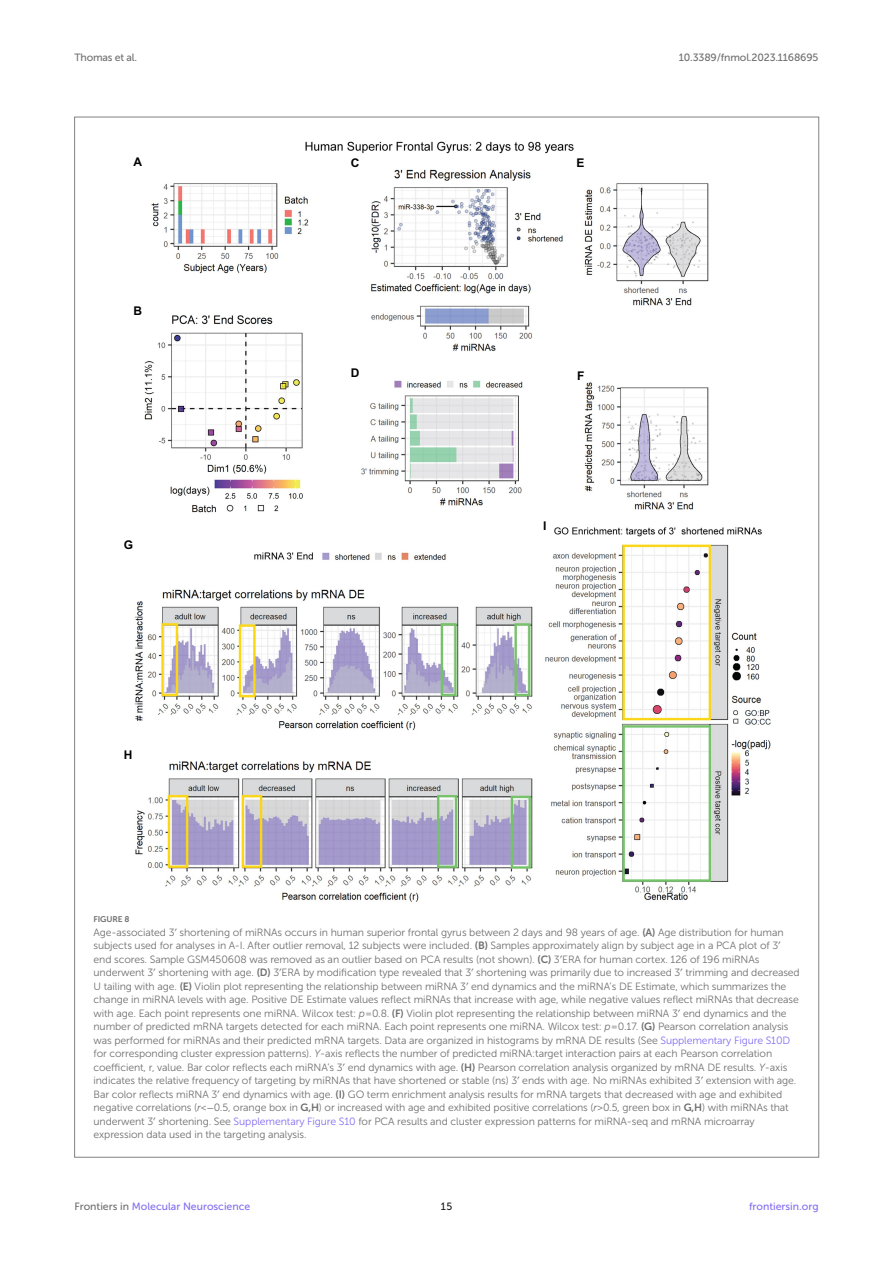
<style>
.page{position:relative;width:893px;height:1263px;background:#fff}
.page>*{position:absolute;margin:0;border:0;box-sizing:border-box;transform-origin:0 0}
.t1{font:700 12px "Arial";color:#000}
.FIG_LEG{font:10.5px/13.5px "Museo Sans 300";letter-spacing:-.01em;color:#706f70}
.t2{font:10.5px "Museo Sans 500";color:#856df0}
.t3{font:10.5px "Museo Sans 500";letter-spacing:-.015em;color:#706f70}
.t4{font:10.5px "Museo Sans 500";color:#1b1c1b}
.FIG_HD{font:8.25px "Museo Sans 700";letter-spacing:-.01em;color:#706f70}
.s1{font-family:"Gentium Plus"}
.s2{font-family:"Museo Sans 700"}
.s3{font-style:italic}
.s4{color:#856df0}
.s5{font-family:"STIX General"}
.s6{color:#706f70}
</style>
<div class="page">
<img style="left:135px;top:141px;width:636px;height:761px">
<p class="t3" style="left:74px;top:51px;width:64px">Thomas et al.</p>
<p class="t3" style="left:679px;top:51px;width:141px">10.3389/fnmol.2023.1168695</p>
<p class="t1" style="left:134px;top:153px;width:10px">A</p>
<p class="t1" style="left:134px;top:303px;width:10px">B</p>
<p class="t1" style="left:124px;top:537px;width:11px">G</p>
<p class="t1" style="left:124px;top:747px;width:10px">H</p>
<p class="t1" style="left:351px;top:155px;width:10px">C</p>
<p class="t1" style="left:351px;top:365px;width:10px">D</p>
<p class="t1" style="left:577px;top:154px;width:10px">E</p>
<p class="t1" style="left:577px;top:367px;width:9px">F</p>
<p class="t1" style="left:543px;top:518px;width:5px">I</p>
<p class="FIG_HD" style="left:94px;top:915px;width:37px">FIGURE 8</p>
<p class="FIG_LEG" style="left:94px;top:925px;width:708px">Age-associated 3<span class="s1">′</span> shortening of miRNAs occurs in human superior frontal gyrus between 2 days and 98 years of age. <span class="s2">(A)</span> Age distribution for human subjects used for analyses in A-I. After outlier removal, 12 subjects were included. <span class="s2">(B)</span> Samples approximately align by subject age in a PCA plot of 3<span class="s1">′ </span>end scores. Sample GSM450608 was removed as an outlier based on PCA results (not shown). <span class="s2">(C)</span> 3<span class="s1">′</span>ERA for human cortex. 126 of 196 miRNAs underwent 3<span class="s1">′</span> shortening with age. <span class="s2">(D)</span> 3<span class="s1">′</span>ERA by modification type revealed that 3<span class="s1">′</span> shortening was primarily due to increased 3<span class="s1">′</span> trimming and decreased U tailing with age. <span class="s2">(E)</span> Violin plot representing the relationship between miRNA 3<span class="s1">′</span> end dynamics and the miRNA’s DE Estimate, which summarizes the change in miRNA levels with age. Positive DE Estimate values reflect miRNAs that increase with age, while negative values reflect miRNAs that decrease with age. Each point represents one miRNA. Wilcox test: <span class="s3">p</span> = 0.8. <span class="s2">(F)</span> Violin plot representing the relationship between miRNA 3<span class="s1">′</span> end dynamics and the number of predicted mRNA targets detected for each miRNA. Each point represents one miRNA. Wilcox test: <span class="s3">p</span> = 0.17. <span class="s2">(G)</span> Pearson correlation analysis was performed for miRNAs and their predicted mRNA targets. Data are organized in histograms by mRNA DE results (See <span class="s4">Supplementary Figure S10D </span>for corresponding cluster expression patterns). <span class="s3">Y</span>-axis reflects the number of predicted miRNA:target interaction pairs at each Pearson correlation coefficient, r, value. Bar color reflects each miRNA’s 3<span class="s1">′</span> end dynamics with age. <span class="s2">(H)</span> Pearson correlation analysis organized by mRNA DE results. <span class="s3">Y</span>-axis indicates the relative frequency of targeting by miRNAs that have shortened or stable (ns) 3<span class="s1">′</span> ends with age. No miRNAs exhibited 3<span class="s1">′</span> extension with age.<br>Bar color reflects miRNA 3<span class="s1">′</span> end dynamics with age. <span class="s2">(I)</span> GO term enrichment analysis results for mRNA targets that decreased with age and exhibited negative correlations (<span class="s3">r</span> &lt; <span class="s5">−</span>0.5, orange box in <span class="s2">G,H</span>) or increased with age and exhibited positive correlations (<span class="s3">r</span> &gt; 0.5, green box in <span class="s2">G,H</span>) with miRNAs that underwent 3<span class="s1">′</span> shortening. See <span class="s4">Supplementary Figure S10</span> for PCA results and cluster expression patterns for miRNA-seq and mRNA microarray expression data used in the targeting analysis.</p>
<p class="t2" style="left:74px;top:1200px;width:177px"><span class="s6">Frontiers in</span> Molecular Neuroscience</p>
<p class="t4" style="left:441px;top:1200px;width:13px">15</p>
<p class="t2" style="left:749px;top:1200px;width:71px">frontiersin.org</p>
</div>
